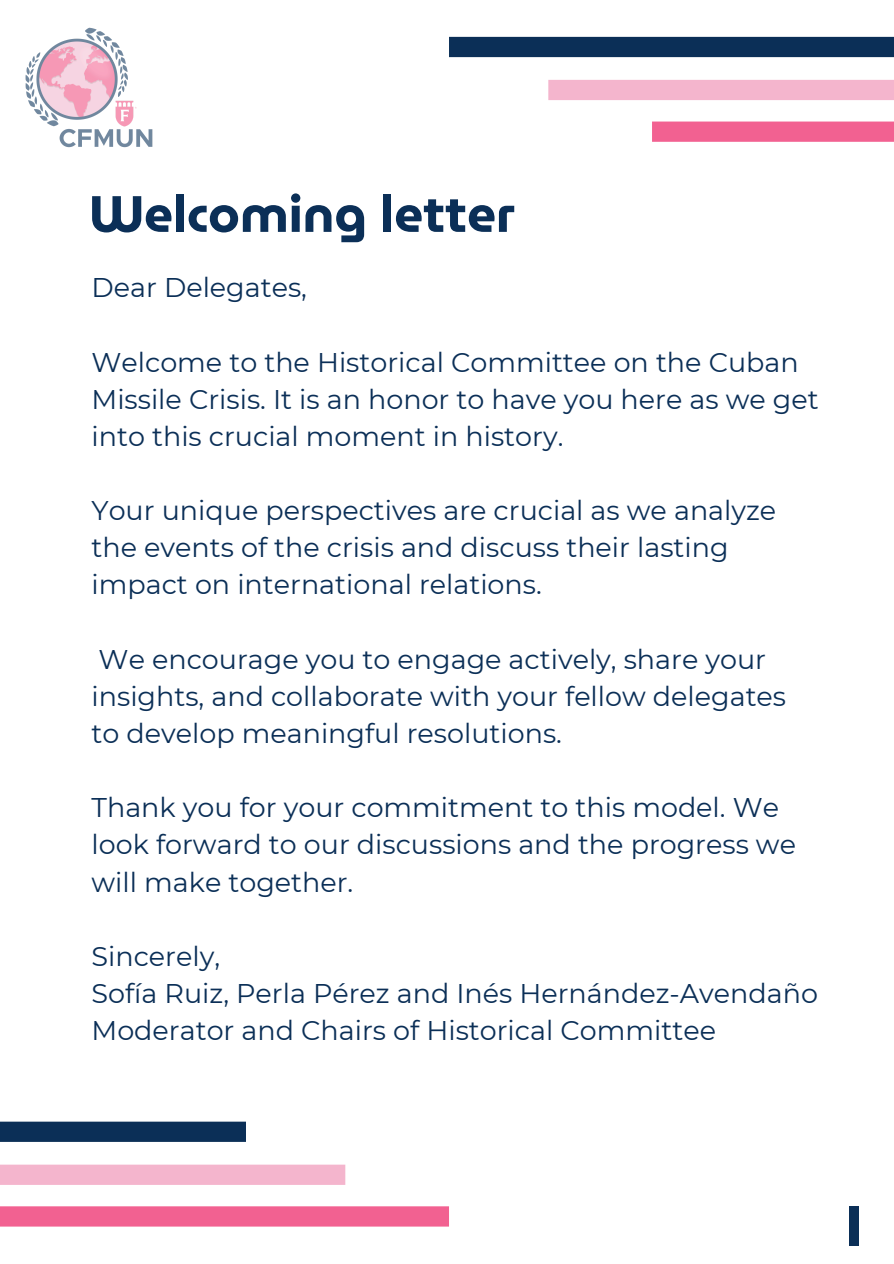
<style>
.page{position:relative;width:894px;height:1264px;background:#fff}
.page>*{position:absolute;margin:0;border:0;box-sizing:border-box;transform-origin:0 0}
.t1{font:700 55.8px "Montserrat";color:#0b2f57}
.t2{font:700 51px "Museo Moderno";color:#0b2f57}
.t3{font:27px/37.2px "Montserrat";color:#0b2f57}
</style>
<div class="page">
<img style="left:25px;top:27px;width:128px;height:121px">
<div style="left:449px;top:37px;width:444px;height:20px;background:#0b2f57"></div>
<div style="left:548px;top:80px;width:345px;height:20px;background:#f4b5cd"></div>
<div style="left:651px;top:121px;width:242px;height:21px;background:#f26191"></div>
<div style="left:0;top:1121px;width:246px;height:20px;background:#0b2f57"></div>
<div style="left:0;top:1164px;width:345px;height:20px;background:#f4b5cd"></div>
<div style="left:0;top:1206px;width:449px;height:20px;background:#f26191"></div>
<p class="t2" style="left:89px;top:173px;width:427px">Welcoming letter</p>
<p class="t3" style="left:91px;top:269px;width:217px">Dear Delegates,</p>
<p class="t3" style="left:91px;top:343px;width:728px">Welcome to the Historical Committee on the Cuban<br>Missile Crisis. It is an honor to have you here as we get into this crucial moment in history.</p>
<h1 class="t3" style="left:91px;top:492px;width:686px">Your unique perspectives are crucial as we analyze the events of the crisis and discuss their lasting impact on international relations.</h1>
<p class="t3" style="left:91px;top:640px;width:696px">We encourage you to engage actively, share your insights, and collaborate with your fellow delegates to develop meaningful resolutions.</p>
<p class="t3" style="left:91px;top:789px;width:705px">Thank you for your commitment to this model. We look forward to our discussions and the progress we will make together.</p>
<p class="t3" style="left:91px;top:937px;width:130px">Sincerely,</p>
<p class="t3" style="left:91px;top:974px;width:727px">Sofía Ruiz, Perla Pérez and Inés Hernández-Avendaño</p>
<p class="t3" style="left:91px;top:1011px;width:625px">Moderator and Chairs of Historical Committee</p>
<p class="t1" style="left:844px;top:1191px;width:20px">I</p>
</div>
